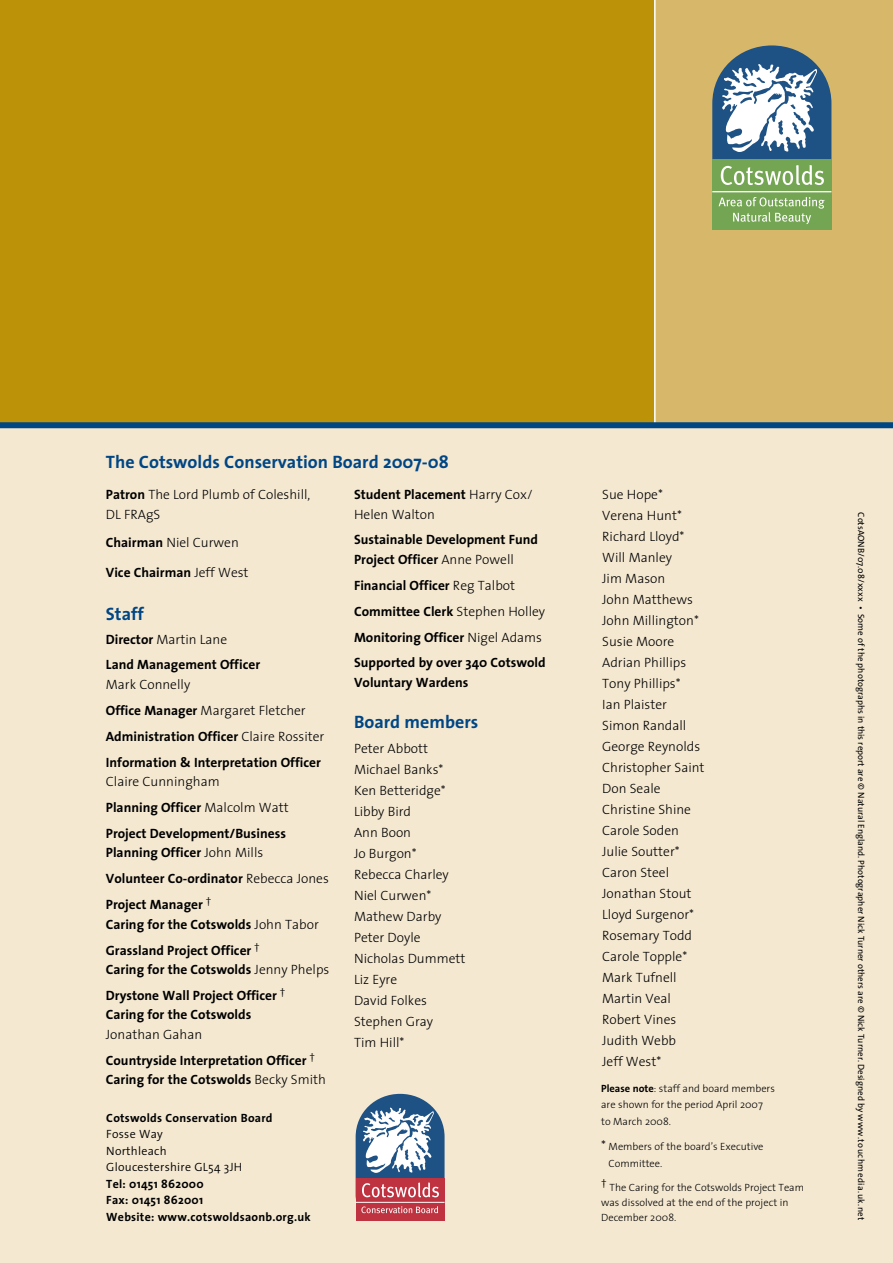
<style>
.page{position:relative;width:893px;height:1263px;background:#fff}
.page>*{position:absolute;margin:0;border:0;box-sizing:border-box;transform-origin:0 0}
.t1{font:700 18px "The Sans";color:#004685}
.t2{font:700 13.5px/26px "The Sans";color:#000}
.t3{font:300 13.5px/21px "The Sans";color:#000}
.t4{font:700 12px/16.5px "The Sans";letter-spacing:.02em;color:#000}
.t5{font:300 12px/16.5px "The Sans";letter-spacing:.02em;color:#000}
.t6{font:300 10.5px/16.5px "The Sans";color:#000}
.t7{font:9px "The Sans";color:#000}
.s1{font-weight:700}
.s2{font-weight:300}
.s3{font-size:13.5px}
</style>
<div class="page">
<div style="left:0;top:0;width:893px;height:425px;background:#bc9308"></div>
<div style="left:655px;top:0;width:238px;height:425px;background:#d7b86b"></div>
<div style="left:0;top:427px;width:893px;height:836px;background:#f4e8d1"></div>
<hr style="left:654px;top:0;width:2px;height:423px;background:#fff">
<div style="left:0;top:422px;width:893px;height:6px;background:#004685"></div>
<div style="left:356px;top:1178px;width:89px;height:42px;background:#bf3240"></div>
<svg style="left:356px;top:1094px;width:89px;height:120px"></svg>
<div style="left:712px;top:159px;width:119px;height:70px;background:#74a553"></div>
<svg style="left:712px;top:45px;width:119px;height:179px"></svg>
<h1 class="t1" style="left:106px;top:447px;width:344px">The Cotswolds Conservation Board 2007-08</h1>
<p class="t3" style="left:106px;top:484px;width:206px;line-height:19.5px"><span class="s1">Patron</span> The Lord Plumb of Coleshill,<br>DL FRAgS</p>
<p class="t3" style="left:106px;top:531px;width:134px"><span class="s1">Chairman</span> Niel Curwen</p>
<p class="t2" style="left:106px;top:559px;width:144px">Vice Chairman <span class="s2">Jeff West</span></p>
<h1 class="t1" style="left:106px;top:599px;width:39px">Staff</h1>
<p class="t2" style="left:106px;top:626px;width:156px">Director <span class="s2">Martin Lane<br></span>Land Management Officer</p>
<p class="t2" style="left:106px;top:671px;width:220px"><span class="s2">Mark Connelly<br></span>Office Manager <span class="s2">Margaret Fletcher<br></span>Administration Officer <span class="s2">Claire Rossiter<br></span>Information &amp; Interpretation Officer</p>
<p class="t2" style="left:106px;top:768px;width:184px"><span class="s2">Claire Cunningham<br></span>Planning Officer <span class="s2">Malcolm Watt<br></span>Project Development/Business</p>
<p class="t2" style="left:106px;top:839px;width:225px">Planning Officer <span class="s2">John Mills<br></span>Volunteer Co-ordinator <span class="s2">Rebecca Jones<br></span>Project Manager <sup>†</sup></p>
<p class="t2" style="left:106px;top:911px;width:214px">Caring for the Cotswolds <span class="s2">John Tabor<br></span>Grassland Project Officer <sup>†</sup></p>
<p class="t2" style="left:106px;top:956px;width:225px">Caring for the Cotswolds <span class="s2">Jenny Phelps<br></span>Drystone Wall Project Officer <sup>†</sup></p>
<p class="t2" style="left:106px;top:1001px;width:147px">Caring for the Cotswolds</p>
<p class="t2" style="left:106px;top:1021px;width:211px"><span class="s2">Jonathan Gahan<br></span>Countryside Interpretation Officer <sup>†</sup></p>
<p class="t2" style="left:106px;top:1066px;width:222px">Caring for the Cotswolds <span class="s2">Becky Smith</span></p>
<p class="t4" style="left:106px;top:1109px;width:168px">Cotswolds Conservation Board</p>
<p class="t5" style="left:106px;top:1125px;width:138px">Fosse Way<br>Northleach<br>Gloucestershire GL54 3JH</p>
<p class="t4" style="left:106px;top:1175px;width:206px">Tel: 01451 862000<br>Fax: 01451 862001<br>Website: www.cotswoldsaonb.org.uk</p>
<p class="t3" style="left:354px;top:484px;width:180px;line-height:19.5px"><span class="s1">Student Placement</span> Harry Cox/<br>Helen Walton</p>
<p class="t2" style="left:354px;top:530px;width:186px;line-height:19.5px">Sustainable Development Fund<br>Project Officer <span class="s2">Anne Powell</span></p>
<p class="t2" style="left:354px;top:572px;width:193px">Financial Officer <span class="s2">Reg Talbot<br></span>Committee Clerk <span class="s2">Stephen Holley<br></span>Monitoring Officer <span class="s2">Nigel Adams<br></span>Supported by over 340 Cotswold</p>
<p class="t2" style="left:354px;top:669px;width:116px">Voluntary Wardens</p>
<h1 class="t1" style="left:354px;top:706px;width:126px">Board members</h1>
<p class="t3" style="left:354px;top:737px;width:113px">Peter Abbott<br>Michael Banks*<br>Ken Betteridge*<br>Libby Bird<br>Ann Boon<br>Jo Burgon*<br>Rebecca Charley<br>Niel Curwen*<br>Mathew Darby<br>Peter Doyle<br>Nicholas Dummett<br>Liz Eyre<br>David Folkes<br>Stephen Gray<br>Tim Hill*</p>
<p class="t3" style="left:602px;top:484px;width:104px">Sue Hope*<br>Verena Hunt*<br>Richard Lloyd*<br>Will Manley<br>Jim Mason<br>John Matthews<br>John Millington*<br>Susie Moore<br>Adrian Phillips<br>Tony Phillips*<br>Ian Plaister<br>Simon Randall<br>George Reynolds<br>Christopher Saint<br>Don Seale<br>Christine Shine<br>Carole Soden<br>Julie Soutter*<br>Caron Steel<br>Jonathan Stout<br>Lloyd Surgenor*<br>Rosemary Todd<br>Carole Topple*<br>Mark Tufnell<br>Martin Veal<br>Robert Vines<br>Judith Webb<br>Jeff West*</p>
<p class="t6" style="left:601px;top:1080px;width:175px"><span class="s1">Please note</span>: staff and board members are shown for the period April 2007 to March 2008.</p>
<p class="t6" style="left:609px;top:1138px;width:156px;text-indent:-7px"><span class="s3">*</span> Members of the board’s Executive<br>Committee.</p>
<p class="t6" style="left:601px;top:1179px;width:204px;line-height:15px"><sup>†</sup> The Caring for the Cotswolds Project Team was dissolved at the end of the project in<br>December 2008.</p>
<p class="t7" style="left:869px;top:512px;width:710px;rotate:90deg">CotsAONB/07.08/xxxx • Some of the photographs in this report are © Natural England. Photographer Nick Turner others are © Nick Turner. Designed by www.touchmedia.uk.net</p>
</div>
